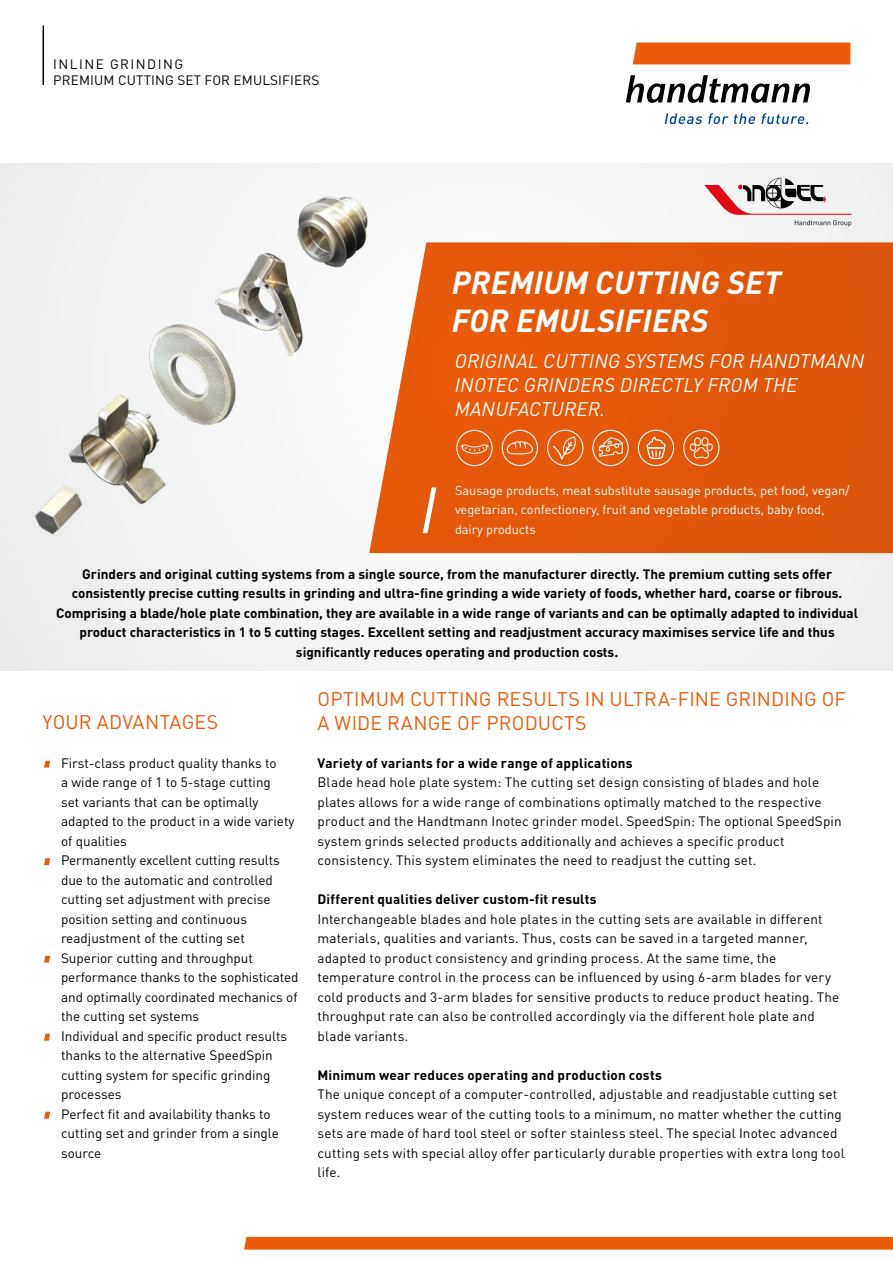
<style>
.page{position:relative;width:893px;height:1263px;background:#fff}
.page>*{position:absolute;margin:0;border:0;box-sizing:border-box;transform-origin:0 0}
.t1{font:italic 700 31.5px/37.8px "DIN Pro";letter-spacing:.01em;color:#fff}
.t2{font:19.5px/24px "DIN Pro";letter-spacing:.005em;color:#ea5b0b}
.t3{font:italic 19.5px/24px "DIN Pro";letter-spacing:.01em;color:#fff}
.t4{font:13.5px/19.5px "DIN Pro";letter-spacing:.01em;color:#000}
.t5{font:700 13.5px/19.5px "DIN Pro";color:#000;text-align:center}
.t6{font:12.75px/19.5px "DIN Pro";color:#fff}
</style>
<div class="page">
<div style="left:0;top:163px;width:893px;height:507px;background:#f2f3f2"></div>
<img style="left:34px;top:196px;width:334px;height:339px">
<hr style="left:43px;top:26px;width:1px;height:59px;background:#000">
<svg style="left:369px;top:242px;width:524px;height:311px;background:#e36118"></svg>
<svg style="left:423px;top:487px;width:13px;height:46px"></svg>
<div style="left:244px;top:1237px;width:649px;height:12px;background:#ea5b0b"></div>
<svg style="left:704px;top:178px;width:147px;height:49px"></svg>
<div style="left:633px;top:43px;width:217px;height:21px;background:#ea5b0b"></div>
<svg style="left:626px;top:75px;width:184px;height:28px"></svg>
<svg style="left:665px;top:113px;width:37px;height:11px"></svg>
<svg style="left:708px;top:113px;width:47px;height:11px"></svg>
<svg style="left:761px;top:113px;width:47px;height:11px"></svg>
<svg style="left:44px;top:761px;width:6px;height:7px"></svg>
<svg style="left:44px;top:858px;width:6px;height:7px"></svg>
<svg style="left:44px;top:956px;width:6px;height:7px"></svg>
<svg style="left:44px;top:1034px;width:6px;height:7px"></svg>
<svg style="left:44px;top:1112px;width:6px;height:7px"></svg>
<svg style="left:502px;top:430px;width:36px;height:36px"></svg>
<svg style="left:592px;top:430px;width:37px;height:36px"></svg>
<svg style="left:638px;top:430px;width:36px;height:36px"></svg>
<svg style="left:683px;top:430px;width:36px;height:36px"></svg>
<svg style="left:547px;top:430px;width:36px;height:36px"></svg>
<svg style="left:456px;top:430px;width:37px;height:36px"></svg>
<p class="t4" style="left:53px;top:54px;width:268px;line-height:16.2px">INLINE GRINDING<br>PREMIUM CUTTING SET FOR EMULSIFIERS</p>
<h1 class="t1" style="left:452px;top:261px;width:331px">PREMIUM CUTTING SET<br>FOR EMULSIFIERS</h1>
<h2 class="t3" style="left:455px;top:347px;width:411px">ORIGINAL CUTTING SYSTEMS FOR HANDTMANN<br>INOTEC GRINDERS DIRECTLY FROM THE<br>MANUFACTURER.</h2>
<p class="t6" style="left:455px;top:479px;width:396px">Sausage products, meat substitute sausage products, pet food, vegan/ vegetarian, confectionery, fruit and vegetable products, baby food, dairy products</p>
<p class="t5" style="left:56px;top:562px;width:804px">Grinders and original cutting systems from a single source, from the manufacturer directly. The premium cutting sets offer consistently precise cutting results in grinding and ultra-fine grinding a wide variety of foods, whether hard, coarse or fibrous.<br>Comprising a blade/hole plate combination, they are available in a wide range of variants and can be optimally adapted to individual product characteristics in 1 to 5 cutting stages. Excellent setting and readjustment accuracy maximises service life and thus significantly reduces operating and production costs.</p>
<h2 class="t2" style="left:43px;top:708px;width:177px">YOUR ADVANTAGES</h2>
<p class="t4" style="left:61px;top:752px;width:239px">First-class product quality thanks to<br>a wide range of 1 to 5-stage cutting<br>set variants that can be optimally adapted to the product in a wide variety of qualities<br>Permanently excellent cutting results due to the automatic and controlled cutting set adjustment with precise position setting and continuous readjustment of the cutting set<br>Superior cutting and throughput performance thanks to the sophisticated and optimally coordinated mechanics of the cutting set systems<br>Individual and specific product results thanks to the alternative SpeedSpin cutting system for specific grinding processes<br>Perfect fit and availability thanks to cutting set and grinder from a single source</p>
<h2 class="t2" style="left:318px;top:685px;width:530px">OPTIMUM CUTTING RESULTS IN ULTRA-FINE GRINDING OF<br>A WIDE RANGE OF PRODUCTS</h2>
<p class="t5" style="left:317px;top:751px;width:317px">Variety of variants for a wide range of applications</p>
<p class="t4" style="left:317px;top:771px;width:526px">Blade head hole plate system: The cutting set design consisting of blades and hole plates allows for a wide range of combinations optimally matched to the respective product and the Handtmann Inotec grinder model. SpeedSpin: The optional SpeedSpin system grinds selected products additionally and achieves a specific product consistency. This system eliminates the need to readjust the cutting set.</p>
<p class="t5" style="left:317px;top:888px;width:281px">Different qualities deliver custom-fit results</p>
<p class="t4" style="left:317px;top:908px;width:523px">Interchangeable blades and hole plates in the cutting sets are available in different materials, qualities and variants. Thus, costs can be saved in a targeted manner, adapted to product consistency and grinding process. At the same time, the temperature control in the process can be influenced by using 6-arm blades for very cold products and 3-arm blades for sensitive products to reduce product heating. The throughput rate can also be controlled accordingly via the different hole plate and blade variants.</p>
<p class="t5" style="left:317px;top:1063px;width:346px">Minimum wear reduces operating and production costs</p>
<p class="t4" style="left:317px;top:1083px;width:529px">The unique concept of a computer-controlled, adjustable and readjustable cutting set system reduces wear of the cutting tools to a minimum, no matter whether the cutting sets are made of hard tool steel or softer stainless steel. The special Inotec advanced cutting sets with special alloy offer particularly durable properties with extra long tool life.</p>
</div>
